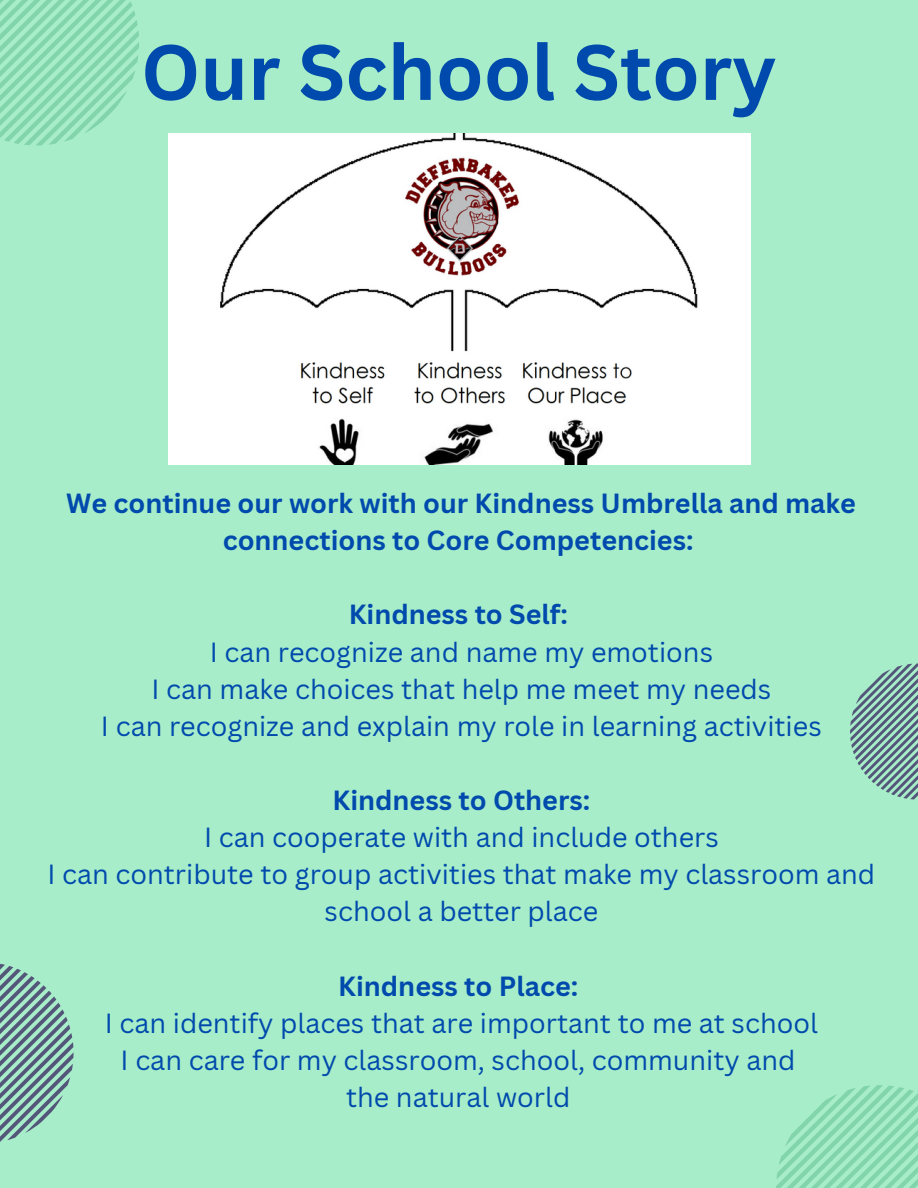
<style>
.page{position:relative;width:918px;height:1188px;background:#a8edc9}
.page>*{position:absolute;margin:0;border:0;box-sizing:border-box;transform-origin:0 0}
.t1{font:700 76.5px "Canva Sans";color:#004aad}
.t2{font:27px/37.2px "Canva Sans";color:#004aad;text-align:center}
.t3{font:700 27px/37.2px "Canva Sans";color:#004aad;text-align:center}
</style>
<div class="page">
<svg style="left:776px;top:1085px;width:142px;height:103px"></svg>
<svg style="left:0;top:963px;width:74px;height:179px"></svg>
<svg style="left:0;top:0;width:139px;height:145px"></svg>
<svg style="left:850px;top:663px;width:68px;height:137px"></svg>
<img style="left:168px;top:133px;width:582px;height:332px">
<h1 class="t1" style="left:141px;top:18px;width:637px">Our School Story</h1>
<p class="t3" style="left:66px;top:484px;width:791px">We continue our work with our Kindness Umbrella and make connections to Core Competencies:</p>
<p class="t3" style="left:349px;top:595px;width:221px">Kindness to Self:</p>
<p class="t2" style="left:101px;top:632px;width:722px">I can recognize and name my emotions<br>I can make choices that help me meet my needs<br>I can recognize and explain my role in learning activities</p>
<p class="t3" style="left:333px;top:781px;width:259px">Kindness to Others:</p>
<p class="t2" style="left:47px;top:818px;width:829px">I can cooperate with and include others<br>I can contribute to group activities that make my classroom and school a better place</p>
<p class="t3" style="left:338px;top:967px;width:241px">Kindness to Place:</p>
<p class="t2" style="left:105px;top:1004px;width:715px">I can identify places that are important to me at school<br>I can care for my classroom, school, community and the natural world</p>
</div>
